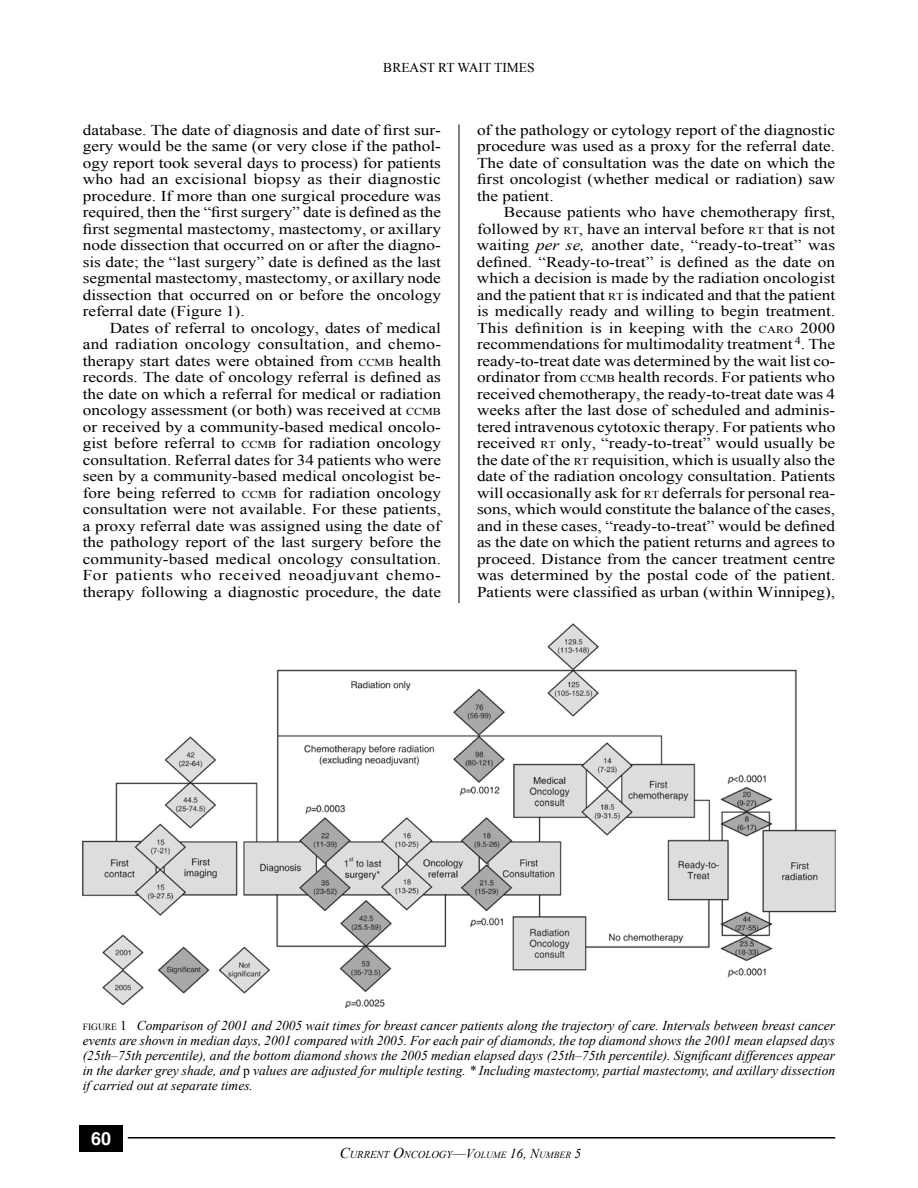
<style>
.page{position:relative;width:918px;height:1188px;background:#fff}
.page>*{position:absolute;margin:0;border:0;box-sizing:border-box;transform-origin:0 0}
.t1{font:700 18px "Helvetica";color:#fff}
.t2{font:15px/16.5px "Times New Roman";color:#000;text-align:justify;scale:1.15 1}
.t3{font:italic 13.5px/15px "Times New Roman";color:#000;text-align:justify}
.t4{font:13.5px "Times New Roman";color:#000}
.t5{font:italic 10.5px "Times New Roman";color:#000}
.s1{font-size:10.5px}
.s2{font-style:italic}
.s3{font-style:normal;font-size:9.45px}
.s4{font-style:normal}
.s5{font-size:15px}
.s6{font-size:13.5px}
.s7{font-size:9.45px}
</style>
<div class="page">
<div style="left:80px;top:1125px;width:43px;height:27px;background:#000"></div>
<hr style="left:128px;top:1137px;width:707px;height:1px;background:#000">
<hr style="left:459px;top:124px;width:1px;height:479px;background:#000">
<img style="left:83px;top:624px;width:752px;height:383px">
<p class="t4" style="left:383px;top:59px;width:153px">BREAST RT WAIT TIMES</p>
<p class="t2" style="left:83px;top:121px;width:313px">database. The date of diagnosis and date of first sur&shy;gery would be the same (or very close if the pathol&shy;ogy report took several days to process) for patients who had an excisional biopsy as their diagnostic procedure. If more than one surgical procedure was required, then the “first surgery” date is defined as the first segmental mastectomy, mastectomy, or axillary node dissection that occurred on or after the diagno&shy;sis date; the “last surgery” date is defined as the last segmental mastectomy, mastectomy, or axillary node dissection that occurred on or before the oncology referral date (Figure 1).</p>
<p class="t2" style="left:83px;top:319px;width:313px;text-indent:27px">Dates of referral to oncology, dates of medical and radiation oncology consultation, and chemo&shy;therapy start dates were obtained from <span class="s1">CCMB</span> health records. The date of oncology referral is defined as the date on which a referral for medical or radiation oncology assessment (or both) was received at <span class="s1">CCMB </span>or received by a community-based medical oncolo&shy;gist before referral to <span class="s1">CCMB</span> for radiation oncology consultation. Referral dates for 34 patients who were seen by a community-based medical oncologist be&shy;fore being referred to <span class="s1">CCMB</span> for radiation oncology consultation were not available. For these patients, a proxy referral date was assigned using the date of the pathology report of the last surgery before the community-based medical oncology consultation.<br>For patients who received neoadjuvant chemo&shy;therapy following a diagnostic procedure, the date</p>
<p class="t2" style="left:477px;top:121px;width:313px">of the pathology or cytology report of the diagnostic procedure was used as a proxy for the referral date.<br>The date of consultation was the date on which the first oncologist (whether medical or radiation) saw the patient.</p>
<p class="t2" style="left:477px;top:204px;width:313px;text-indent:27px">Because patients who have chemotherapy first, followed by <span class="s1">RT</span>, have an interval before <span class="s1">RT</span> that is not waiting <span class="s2">per se,</span> another date, “ready-to-treat” was defined. “Ready-to-treat” is defined as the date on which a decision is made by the radiation oncologist and the patient that <span class="s1">RT</span> is indicated and that the patient is medically ready and willing to begin treatment.<br>This definition is in keeping with the <span class="s1">CARO</span> 2000 recommendations for multimodality treatment <sup>4</sup>. The ready-to-treat date was determined by the wait list co&shy;ordinator from <span class="s1">CCMB</span> health records. For patients who received chemotherapy, the ready-to-treat date was 4 weeks after the last dose of scheduled and adminis&shy;tered intravenous cytotoxic therapy. For patients who received <span class="s1">RT</span> only, “ready-to-treat” would usually be the date of the <span class="s1">RT</span> requisition, which is usually also the date of the radiation oncology consultation. Patients will occasionally ask for <span class="s1">RT</span> deferrals for personal rea&shy;sons, which would constitute the balance of the cases, and in these cases, “ready-to-treat” would be defined as the date on which the patient returns and agrees to proceed. Distance from the cancer treatment centre was determined by the postal code of the patient.<br>Patients were classified as urban (within Winnipeg),</p>
<p class="t3" style="left:83px;top:1018px;width:754px"><span class="s3">FIGURE</span> <span class="s4">1</span> Comparison of 2001 and 2005 wait times for breast cancer patients along the trajectory of care. Intervals between breast cancer events are shown in median days, 2001 compared with 2005. For each pair of diamonds, the top diamond shows the 2001 mean elapsed days (25th–75th percentile), and the bottom diamond shows the 2005 median elapsed days (25th–75th percentile). Significant differences appear in the darker grey shade, and <span class="s4">p</span> values are adjusted for multiple testing. * Including mastectomy, partial mastectomy, and axillary dissection if carried out at separate times.</p>
<p class="t1" style="left:91px;top:1126px;width:22px">60</p>
<p class="t5" style="left:340px;top:1147px;width:243px"><span class="s5">C</span>URRENT <span class="s5">O</span>NCOLOGY<span class="s5">—</span><span class="s6">V</span><span class="s7">OLUME</span> <span class="s6">16, N</span><span class="s7">UMBER</span> <span class="s6">5</span></p>
</div>
